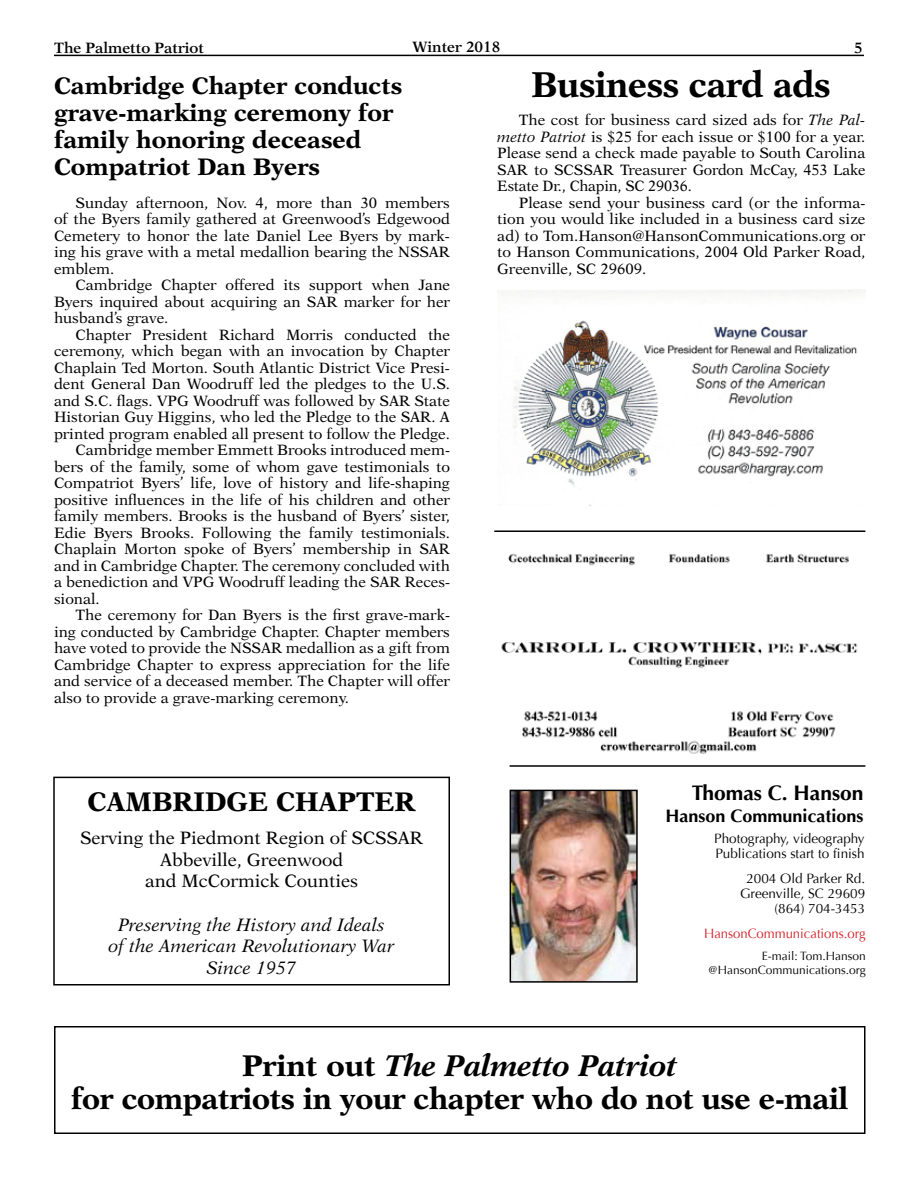
<style>
.page{position:relative;width:918px;height:1188px;background:#fff}
.page>*{position:absolute;margin:0;border:0;box-sizing:border-box;transform-origin:0 0}
.t1{font:700 36px "New Aster LT Std";letter-spacing:-.01em;color:#000;scale:.95 1}
.t2{font:700 30px/33px "New Aster LT Std";letter-spacing:-.01em;color:#000;text-align:center}
.t3{font:700 27px "New Aster LT Std";color:#000}
.t4{font:700 24px/27px "New Aster LT Std";color:#000}
.t5{font:700 21px "Optima";color:#000}
.t6{font:18px/21.6px "New Aster LT Std";color:#000;text-align:center}
.t7{font:italic 18px/21.6px "New Aster LT Std";color:#000;text-align:center}
.t8{font:700 18px "Optima";color:#000}
.t9{font:15px/16.5px "New Aster LT Std";color:#000;text-align:justify}
.t10{font:600 15px "New Aster LT Std";color:#000}
.t11{font:13.5px/15px "Optima";color:#000}
.t12{font:13.5px "Optima";color:#d2232a}
.t13{font:12px/14.4px "Optima";color:#000;text-align:right}
.s1{font-style:italic}
</style>
<div class="page">
<hr style="left:54px;top:55px;width:810px;height:1px;background:#000">
<div style="left:54px;top:1026px;width:812px;height:108px;border:2px solid #000"></div>
<img style="left:501px;top:553px;width:357px;height:201px">
<img style="left:513px;top:793px;width:122px;height:187px">
<div style="left:510px;top:790px;width:128px;height:193px;border:2px solid #000"></div>
<img style="left:503px;top:290px;width:362px;height:216px">
<hr style="left:510px;top:765px;width:355px;height:2px;background:#000">
<hr style="left:494px;top:530px;width:371px;height:2px;background:#000">
<div style="left:53px;top:777px;width:397px;height:209px;border:2px solid #000"></div>
<p class="t10" style="left:54px;top:38px;width:152px">The Palmetto Patriot</p>
<p class="t10" style="left:413px;top:38px;width:89px">Winter 2018</p>
<p class="t10" style="left:854px;top:38px;width:10px">5</p>
<h3 class="t4" style="left:54px;top:72px;width:350px">Cambridge Chapter conducts grave-marking ceremony for family honoring deceased<br>Compatriot Dan Byers</h3>
<p class="t9" style="left:54px;top:194px;width:398px;text-indent:22px">Sunday afternoon, Nov. 4, more than 30 members of the Byers family gathered at Greenwood’s Edgewood Cemetery to honor the late Daniel Lee Byers by mark&shy;ing his grave with a metal medallion bearing the NSSAR emblem.</p>
<p class="t9" style="left:54px;top:277px;width:398px;text-indent:22px">Cambridge Chapter offered its support when Jane Byers inquired about acquiring an SAR marker for her husband’s grave.</p>
<p class="t9" style="left:76px;top:326px;width:376px">Chapter President Richard Morris conducted the</p>
<p class="t9" style="left:54px;top:343px;width:397px">ceremony, which began with an invocation by Chapter</p>
<p class="t9" style="left:54px;top:359px;width:397px">Chaplain Ted Morton. South Atlantic District Vice Presi-</p>
<p class="t9" style="left:54px;top:376px;width:398px">dent General Dan Woodruff led the pledges to the U.S.</p>
<p class="t9" style="left:54px;top:392px;width:398px">and S.C. flags. VPG Woodruff was followed by SAR State</p>
<p class="t9" style="left:54px;top:409px;width:397px">Historian Guy Higgins, who led the Pledge to the SAR. A</p>
<p class="t9" style="left:54px;top:425px;width:397px">printed program enabled all present to follow the Pledge.</p>
<p class="t9" style="left:76px;top:442px;width:376px">Cambridge member Emmett Brooks introduced mem-</p>
<p class="t9" style="left:54px;top:458px;width:398px">bers of the family, some of whom gave testimonials to</p>
<p class="t9" style="left:54px;top:475px;width:398px">Compatriot Byers’ life, love of history and life-shaping</p>
<p class="t9" style="left:54px;top:491px;width:397px">positive influences in the life of his children and other</p>
<p class="t9" style="left:54px;top:508px;width:397px">family members. Brooks is the husband of Byers’ sister,</p>
<p class="t9" style="left:54px;top:524px;width:397px">Edie Byers Brooks. Following the family testimonials.</p>
<p class="t9" style="left:54px;top:541px;width:397px">Chaplain Morton spoke of Byers’ membership in SAR</p>
<p class="t9" style="left:54px;top:557px;width:397px">and in Cambridge Chapter. The ceremony concluded with</p>
<p class="t9" style="left:54px;top:574px;width:398px">a benediction and VPG Woodruff leading the SAR Reces-</p>
<p class="t9" style="left:54px;top:590px;width:47px">sional.</p>
<p class="t9" style="left:76px;top:607px;width:376px">The ceremony for Dan Byers is the first grave-mark-</p>
<p class="t9" style="left:54px;top:623px;width:397px">ing conducted by Cambridge Chapter. Chapter members</p>
<p class="t9" style="left:54px;top:640px;width:398px">have voted to provide the NSSAR medallion as a gift from</p>
<p class="t9" style="left:54px;top:656px;width:397px">Cambridge Chapter to express appreciation for the life</p>
<p class="t9" style="left:54px;top:673px;width:398px">and service of a deceased member. The Chapter will offer</p>
<p class="t9" style="left:54px;top:689px;width:297px">also to provide a grave-marking ceremony.</p>
<h3 class="t3" style="left:88px;top:786px;width:329px">CAMBRIDGE CHAPTER</h3>
<p class="t6" style="left:80px;top:827px;width:345px">Serving the Piedmont Region of SCSSAR<br>Abbeville, Greenwood<br>and McCormick Counties</p>
<p class="t7" style="left:109px;top:914px;width:287px">Preserving the History and Ideals of the American Revolutionary War<br>Since 1957</p>
<h1 class="t1" style="left:532px;top:63px;width:316px">Business card ads</h1>
<p class="t9" style="left:497px;top:112px;width:370px;text-indent:22px">The cost for business card sized ads for <span class="s1">The Pal&shy;metto Patriot</span> is $25 for each issue or $100 for a year.<br>Please send a check made payable to South Carolina SAR to SCSSAR Treasurer Gordon McCay, 453 Lake Estate Dr., Chapin, SC 29036.</p>
<p class="t9" style="left:497px;top:194px;width:370px;text-indent:22px">Please send your business card (or the informa&shy;tion you would like included in a business card size ad) to Tom.Hanson@HansonCommunications.org or to Hanson Communications, 2004 Old Parker Road, Greenville, SC 29609.</p>
<h3 class="t5" style="left:692px;top:781px;width:173px">Thomas C. Hanson</h3>
<p class="t8" style="left:666px;top:805px;width:200px">Hanson Communications</p>
<p class="t11" style="left:714px;top:831px;width:152px">Photography, videography<br>Publications start to finish</p>
<p class="t11" style="left:740px;top:871px;width:127px;text-align:right">2004 Old Parker Rd.<br>Greenville, SC 29609 (864) 704-3453</p>
<p class="t12" style="left:704px;top:926px;width:163px">HansonCommunications.org</p>
<p class="t13" style="left:708px;top:949px;width:159px">E-mail: Tom.Hanson @HansonCommunications.org</p>
<h2 class="t2" style="left:71px;top:1049px;width:779px">Print out <span class="s1">The Palmetto Patriot<br></span>for compatriots in your chapter who do not use e-mail</h2>
</div>
